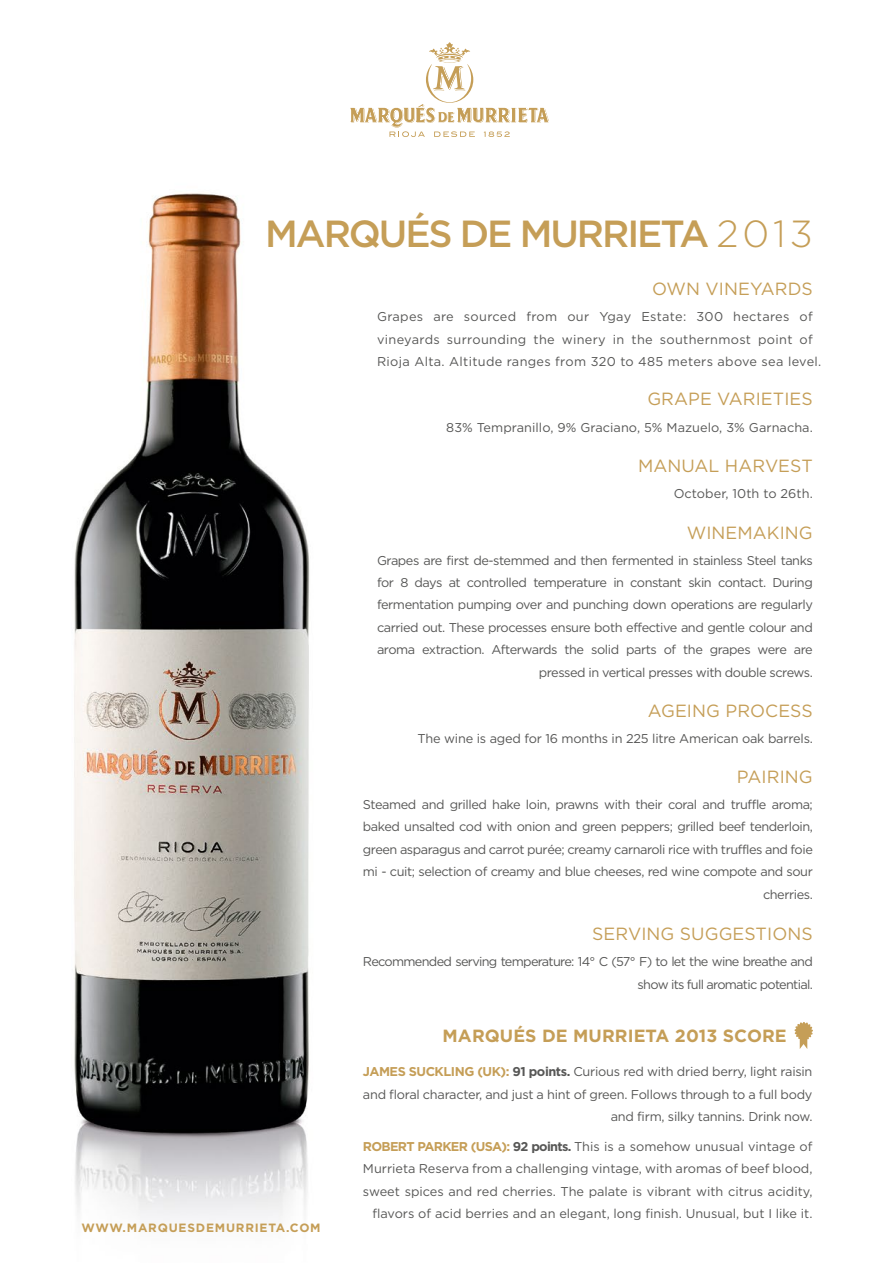
<style>
.page{position:relative;width:893px;height:1263px;background:#fff}
.page>*{position:absolute;margin:0;border:0;box-sizing:border-box;transform-origin:0 0}
.t1{font:500 37.8px "Gotham HTF";letter-spacing:-.055em;color:#c59e57}
.t2{font:17.7px "Gotham HTF";letter-spacing:.005em;color:#c59e57}
.t3{font:700 17.7px "Gotham HTF";letter-spacing:.005em;color:#c59e57}
.t4{font:12.75px/22.4px "Gotham HTF";letter-spacing:-.035em;color:#575756;text-align:right}
.t5{font:12.75px/22.4px "Gotham HTF";color:#575756;text-align:right}
.t6{font:12.75px/22.4px "Gotham HTF";letter-spacing:.025em;color:#575756}
.t7{font:12.75px/22.4px "Gotham HTF";letter-spacing:-.055em;color:#575756;text-align:right}
.t8{font:12.75px "Gotham HTF";letter-spacing:.005em;color:#575756}
.t9{font:12.75px "Gotham HTF";letter-spacing:-.015em;color:#575756}
.t10{font:700 12px "Gotham HTF";letter-spacing:.065em;color:#c59e57}
.s1{font-weight:300}
.s2{font-weight:700;color:#c59e57}
.s3{font-weight:700}
</style>
<div class="page">
<img style="left:74px;top:193px;width:236px;height:1027px">
<svg style="left:350px;top:42px;width:199px;height:95px"></svg>
<svg style="left:794px;top:1022px;width:19px;height:27px"></svg>
<h1 class="t1" style="left:265px;top:212px;width:549px">MARQUÉS DE MURRIETA <span class="s1">2 01 3</span></h1>
<h2 class="t2" style="left:652px;top:279px;width:162px">OWN VINEYARDS</h2>
<p class="t6" style="left:377px;top:305px;width:446px">Grapes are sourced from our Ygay Estate: 300 hectares of vineyards surrounding the winery in the southernmost point of<br>Rioja Alta. Altitude ranges from 320 to 485 meters above sea level.</p>
<h2 class="t2" style="left:647px;top:389px;width:167px">GRAPE VARIETIES</h2>
<p class="t8" style="left:446px;top:420px;width:368px">83% Tempranillo, 9% Graciano, 5% Mazuelo, 3% Garnacha.</p>
<h2 class="t2" style="left:638px;top:456px;width:176px">MANUAL HARVEST</h2>
<p class="t8" style="left:674px;top:487px;width:141px">October, 10th to 26th.</p>
<h2 class="t2" style="left:687px;top:523px;width:128px">WINEMAKING</h2>
<p class="t4" style="left:377px;top:549px;width:437px">Grapes are first de-stemmed and then fermented in stainless Steel tanks for 8 days at controlled temperature in constant skin contact. During fermentation pumping over and punching down operations are regularly carried out. These processes ensure both effective and gentle colour and aroma extraction. Afterwards the solid parts of the grapes were are pressed in vertical presses with double screws.</p>
<h2 class="t2" style="left:648px;top:701px;width:166px">AGEING PROCESS</h2>
<p class="t9" style="left:418px;top:732px;width:397px">The wine is aged for 16 months in 225 litre American oak barrels.</p>
<h2 class="t2" style="left:737px;top:767px;width:77px">PAIRING</h2>
<p class="t4" style="left:363px;top:793px;width:451px">Steamed and grilled hake loin, prawns with their coral and truffle aroma; baked unsalted cod with onion and green peppers; grilled beef tenderloin, green asparagus and carrot purée; creamy carnaroli rice with truffles and foie mi - cuit; selection of creamy and blue cheeses, red wine compote and sour cherries.</p>
<h2 class="t2" style="left:592px;top:924px;width:222px">SERVING SUGGESTIONS</h2>
<p class="t7" style="left:363px;top:950px;width:451px">Recommended serving temperature: 14° C (57° F) to let the wine breathe and show its full aromatic potential.</p>
<p class="t10" style="left:81px;top:1221px;width:241px">WWW.MARQUESDEMURRIETA.COM</p>
<h2 class="t3" style="left:443px;top:1025px;width:346px">MARQUÉS DE MURRIETA 2013 SCORE</h2>
<p class="t4" style="left:363px;top:1060px;width:451px"><span class="s2">JAMES SUCKLING (UK):</span> <span class="s3">91 points.</span> Curious red with dried berry, light raisin and floral character, and just a hint of green. Follows through to a full body and firm, silky tannins. Drink now.</p>
<p class="t5" style="left:363px;top:1135px;width:451px"><span class="s2">ROBERT PARKER (USA):</span> <span class="s3">92 points.</span> This is a somehow unusual vintage of Murrieta Reserva from a challenging vintage, with aromas of beef blood, sweet spices and red cherries. The palate is vibrant with citrus acidity, flavors of acid berries and an elegant, long finish. Unusual, but I like it.</p>
</div>
